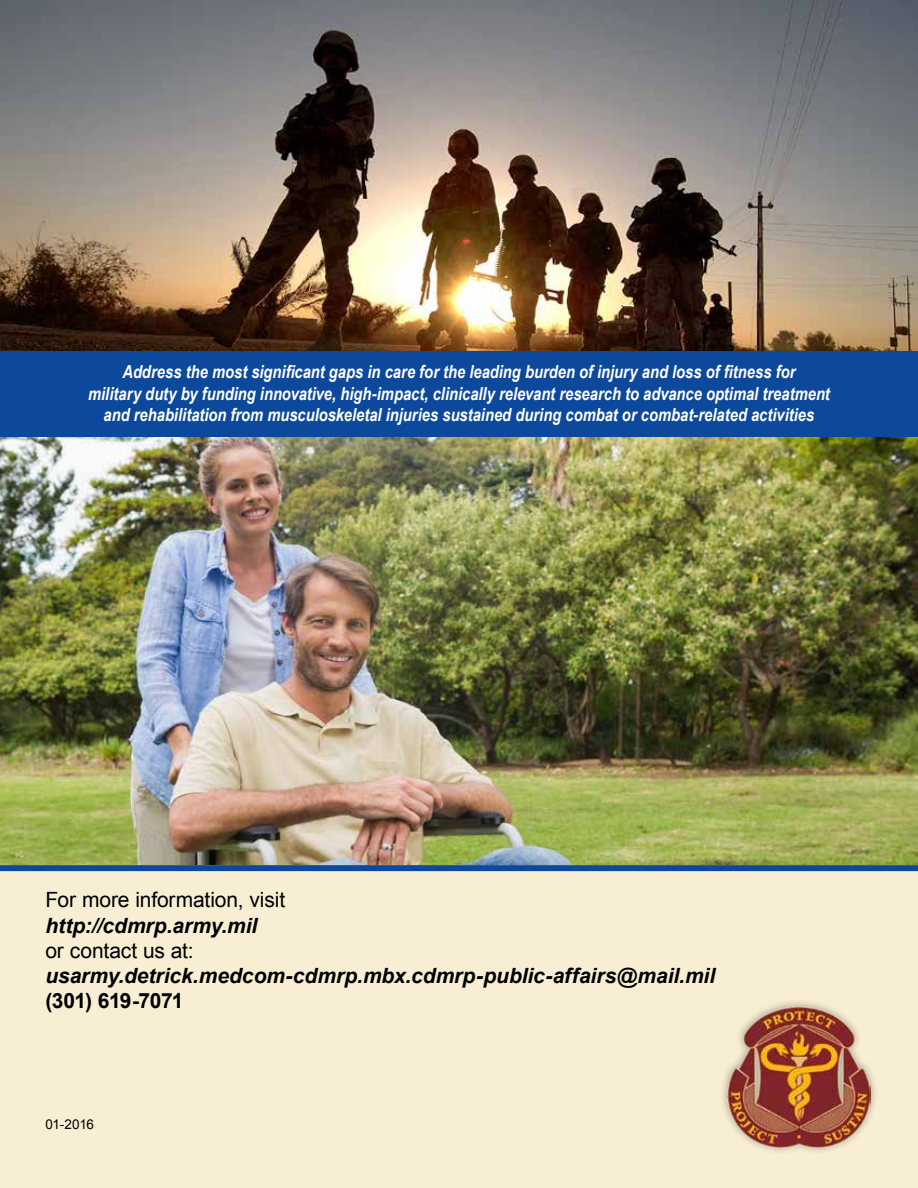
<style>
.page{position:relative;width:918px;height:1188px;background:#fff}
.page>*{position:absolute;margin:0;border:0;box-sizing:border-box;transform-origin:0 0}
.t1{font:italic 700 21px "Arial";color:#000}
.t2{font:21px "Arial";letter-spacing:-.005em;color:#000}
.t3{font:700 21px "Arial";letter-spacing:-.025em;color:#000}
.t4{font:italic 700 18px/21.6px "Arial Narrow";color:#fff;text-align:center}
.t5{font:13.5px "Arial";letter-spacing:-.015em;color:#000}
</style>
<div class="page">
<img style="left:0;top:0;width:918px;height:351px">
<img style="left:0;top:436px;width:918px;height:429px">
<div style="left:0;top:865px;width:918px;height:323px;background:#f7eed4"></div>
<div style="left:720px;top:998px;width:159px;height:158px;background:#000;opacity:.35"></div>
<img style="left:728px;top:1007px;width:143px;height:141px">
<div style="left:0;top:865px;width:918px;height:6px;background:#0c499c"></div>
<div style="left:0;top:351px;width:918px;height:85px;background:#0c499c"></div>
<p class="t4" style="left:88px;top:360px;width:743px">Address the most significant gaps in care for the leading burden of injury and loss of fitness for<br>military duty by funding innovative, high-impact, clinically relevant research to advance optimal treatment and rehabilitation from musculoskeletal injuries sustained during combat or combat-related activities</p>
<p class="t2" style="left:45px;top:886px;width:241px">For more information, visit</p>
<p class="t1" style="left:45px;top:911px;width:213px">http://cdmrp.army.mil</p>
<p class="t2" style="left:45px;top:937px;width:150px">or contact us at:</p>
<p class="t1" style="left:45px;top:962px;width:671px">usarmy.detrick.medcom-cdmrp.mbx.cdmrp-public-affairs@mail.mil</p>
<p class="t3" style="left:45px;top:987px;width:140px">(301) 619-7071</p>
<p class="t5" style="left:45px;top:1116px;width:50px">01-2016</p>
</div>
